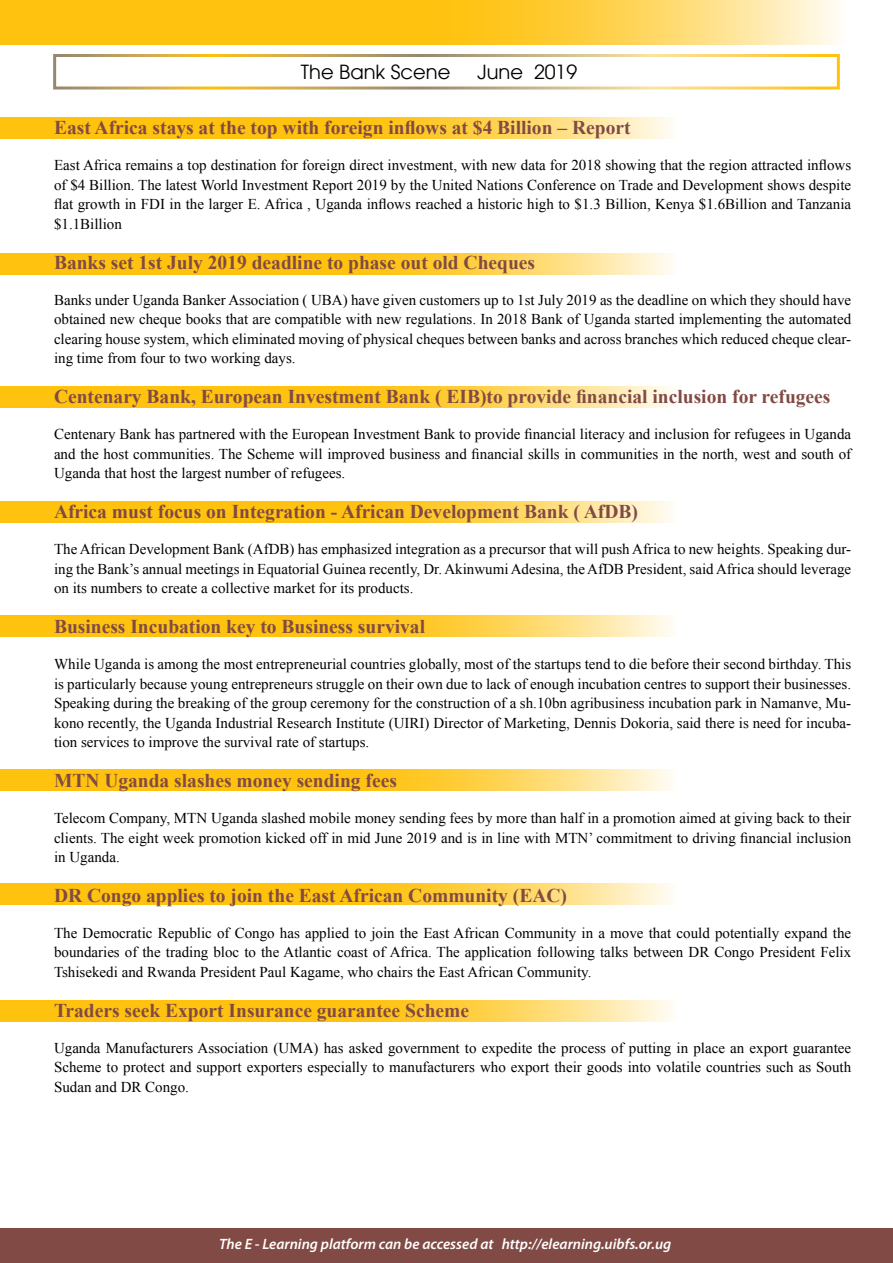
<style>
.page{position:relative;width:893px;height:1263px;background:#fff}
.page>*{position:absolute;margin:0;border:0;box-sizing:border-box;transform-origin:0 0}
.t1{font:700 19.5px "Times New Roman";color:#814a44}
.t2{font:19.5px "Avant Garde";color:#000}
.t3{font:15px/19.5px "Times New Roman";color:#000;text-align:justify}
.t4{font:italic 600 15px "Myriad Pro";color:#fff}
</style>
<div class="page">
<svg style="left:0;top:253px;width:670px;height:21px;background:#ffcc38"></svg>
<div style="left:53px;top:54px;width:787px;height:36px;border:3px solid #fff"></div>
<svg style="left:0;top:0;width:836px;height:45px;background:#ffcc38"></svg>
<svg style="left:0;top:118px;width:670px;height:21px;background:#ffcc38"></svg>
<svg style="left:0;top:387px;width:670px;height:21px;background:#ffcc38"></svg>
<svg style="left:0;top:501px;width:670px;height:21px;background:#ffcc38"></svg>
<svg style="left:0;top:615px;width:670px;height:22px;background:#ffcc38"></svg>
<div style="left:0;top:1228px;width:893px;height:35px;background:#814a44"></div>
<svg style="left:0;top:770px;width:670px;height:21px;background:#ffcc38"></svg>
<svg style="left:0;top:883px;width:670px;height:22px;background:#ffcc38"></svg>
<svg style="left:0;top:1001px;width:670px;height:21px;background:#ffcc38"></svg>
<h1 class="t2" style="left:301px;top:61px;width:151px">The Bank Scene</h1>
<h1 class="t2" style="left:477px;top:61px;width:101px">June 2019</h1>
<h1 class="t1" style="left:54px;top:114px;width:578px">East Africa stays at the top with foreign inflows at $4 Billion – Report</h1>
<p class="t3" style="left:54px;top:155px;width:799px">East Africa remains a top destination for foreign direct investment, with new data for 2018 showing that the region attracted inflows of $4 Billion. The latest World Investment Report 2019 by the United Nations Conference on Trade and Development shows despite flat growth in FDI in the larger E. Africa , Uganda inflows reached a historic high to $1.3 Billion, Kenya $1.6Billion and Tanzania $1.1Billion</p>
<h1 class="t1" style="left:54px;top:249px;width:483px">Banks set 1st July 2019 deadline to phase out old Cheques</h1>
<p class="t3" style="left:54px;top:290px;width:799px">Banks under Uganda Banker Association ( UBA) have given customers up to 1st July 2019 as the deadline on which they should have obtained new cheque books that are compatible with new regulations. In 2018 Bank of Uganda started implementing the automated clearing house system, which eliminated moving of physical cheques between banks and across branches which reduced cheque clear&shy;ing time from four to two working days.</p>
<h1 class="t1" style="left:54px;top:383px;width:778px">Centenary Bank, European Investment Bank ( EIB)to provide financial inclusion for refugees</h1>
<p class="t3" style="left:54px;top:424px;width:799px">Centenary Bank has partnered with the European Investment Bank to provide financial literacy and inclusion for refugees in Uganda and the host communities. The Scheme will improved business and financial skills in communities in the north, west and south of Uganda that host the largest number of refugees.</p>
<h1 class="t1" style="left:54px;top:498px;width:585px">Africa must focus on Integration - African Development Bank ( AfDB)</h1>
<p class="t3" style="left:54px;top:539px;width:799px">The African Development Bank (AfDB) has emphasized integration as a precursor that will push Africa to new heights. Speaking dur&shy;ing the Bank’s annual meetings in Equatorial Guinea recently, Dr. Akinwumi Adesina, the AfDB President, said Africa should leverage on its numbers to create a collective market for its products.</p>
<h1 class="t1" style="left:54px;top:613px;width:373px">Business Incubation key to Business survival</h1>
<p class="t3" style="left:54px;top:654px;width:799px">While Uganda is among the most entrepreneurial countries globally, most of the startups tend to die before their second birthday. This is particularly because young entrepreneurs struggle on their own due to lack of enough incubation centres to support their businesses.<br>Speaking during the breaking of the group ceremony for the construction of a sh.10bn agribusiness incubation park in Namanve, Mu&shy;kono recently, the Uganda Industrial Research Institute (UIRI) Director of Marketing, Dennis Dokoria, said there is need for incuba&shy;tion services to improve the survival rate of startups.</p>
<h1 class="t1" style="left:54px;top:767px;width:344px">MTN Uganda slashes money sending fees</h1>
<p class="t3" style="left:54px;top:808px;width:799px">Telecom Company, MTN Uganda slashed mobile money sending fees by more than half in a promotion aimed at giving back to their clients. The eight week promotion kicked off in mid June 2019 and is in line with MTN’ commitment to driving financial inclusion in Uganda.</p>
<h1 class="t1" style="left:54px;top:882px;width:514px">DR Congo applies to join the East African Community (EAC)</h1>
<p class="t3" style="left:54px;top:923px;width:799px">The Democratic Republic of Congo has applied to join the East African Community in a move that could potentially expand the boundaries of the trading bloc to the Atlantic coast of Africa. The application following talks between DR Congo President Felix Tshisekedi and Rwanda President Paul Kagame, who chairs the East African Community.</p>
<h1 class="t1" style="left:54px;top:997px;width:417px">Traders seek Export Insurance guarantee Scheme</h1>
<p class="t3" style="left:54px;top:1038px;width:799px">Uganda Manufacturers Association (UMA) has asked government to expedite the process of putting in place an export guarantee Scheme to protect and support exporters especially to manufacturers who export their goods into volatile countries such as South Sudan and DR Congo.</p>
<p class="t4" style="left:219px;top:1234px;width:454px">The E - Learning platform can be accessed at http://elearning.uibfs.or.ug</p>
</div>
